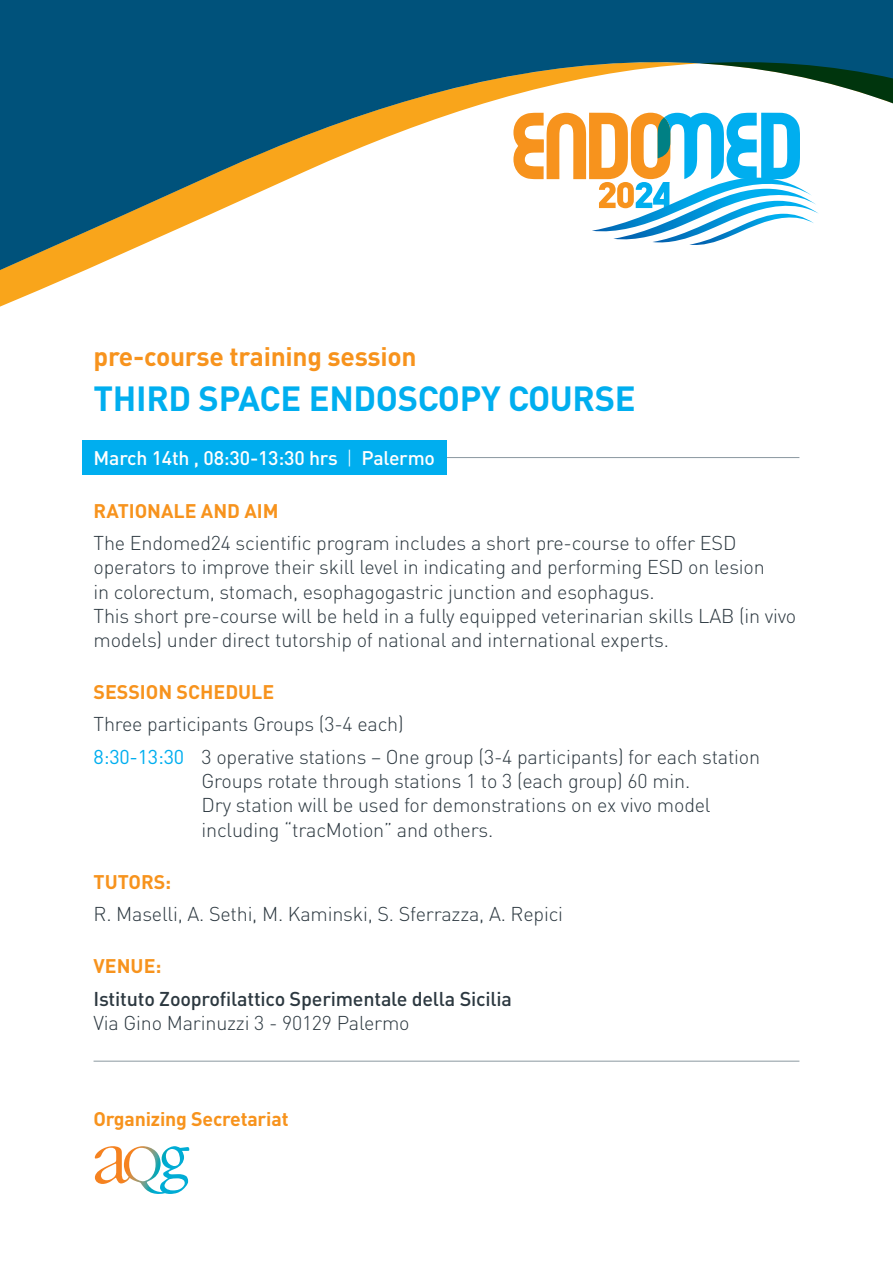
<style>
.page{position:relative;width:893px;height:1263px;background:#fff}
.page>*{position:absolute;margin:0;border:0;box-sizing:border-box;transform-origin:0 0}
.t1{font:700 34.5px "DIN Pro";letter-spacing:-.01em;color:#00aeef}
.t2{font:700 26.4px "DIN Pro";letter-spacing:-.01em;color:#f7931d}
.t3{font:300 19.8px/24.2px "DIN Pro";letter-spacing:-.01em;color:#2c3840}
.t4{font:500 19.8px "DIN Pro";letter-spacing:-.01em;color:#2c3840}
.t5{font:700 19.5px "DIN Pro";color:#f7931d}
.t6{font:500 19.5px "DIN Pro";letter-spacing:-.01em;color:#fff}
.s1{font-weight:300}
.s2{font-weight:400;color:#00aeef}
</style>
<div class="page">
<svg style="left:0;top:0;width:893px;height:307px"></svg>
<svg style="left:513px;top:113px;width:306px;height:133px"></svg>
<svg style="left:95px;top:1146px;width:94px;height:48px"></svg>
<hr style="left:94px;top:457px;width:705px;height:1px;background:#8b98a0">
<hr style="left:94px;top:1061px;width:705px;height:1px;background:#8b98a0">
<div style="left:82px;top:441px;width:364px;height:34px;background:#00aeef"></div>
<h2 class="t2" style="left:94px;top:339px;width:325px">pre-course training session</h2>
<h1 class="t1" style="left:94px;top:376px;width:544px">THIRD SPACE ENDOSCOPY COURSE</h1>
<p class="t6" style="left:94px;top:445px;width:343px">March 14th , 08:30-13:30 hrs <span class="s1">|</span> Palermo</p>
<p class="t5" style="left:94px;top:498px;width:186px">RATIONALE AND AIM</p>
<p class="t3" style="left:94px;top:531px;width:704px">The Endomed24 scientific program includes a short pre-course to offer ESD operators to improve their skill level in indicating and performing ESD on lesion<br>in colorectum, stomach, esophagogastric junction and esophagus.<br>This short pre-course will be held in a fully equipped veterinarian skills LAB (in vivo models) under direct tutorship of national and international experts.</p>
<p class="t5" style="left:94px;top:679px;width:182px">SESSION SCHEDULE</p>
<p class="t3" style="left:94px;top:708px;width:668px;line-height:32.7px">Three participants Groups (3-4 each)<br><span class="s2">8:30-13:30</span> 3 operative stations – One group (3-4 participants) for each station</p>
<p class="t3" style="left:202px;top:769px;width:511px">Groups rotate through stations 1 to 3 (each group) 60 min.<br>Dry station will be used for demonstrations on ex vivo model including “tracMotion” and others.</p>
<p class="t5" style="left:94px;top:869px;width:79px">TUTORS:</p>
<p class="t3" style="left:94px;top:902px;width:471px">R. Maselli, A. Sethi, M. Kaminski, S. Sferrazza, A. Repici</p>
<p class="t5" style="left:94px;top:953px;width:69px">VENUE:</p>
<p class="t4" style="left:94px;top:986px;width:420px">Istituto Zooprofilattico Sperimentale della Sicilia</p>
<p class="t3" style="left:94px;top:1010px;width:318px">Via Gino Marinuzzi 3 - 90129 Palermo</p>
<p class="t5" style="left:94px;top:1106px;width:196px">Organizing Secretariat</p>
</div>
